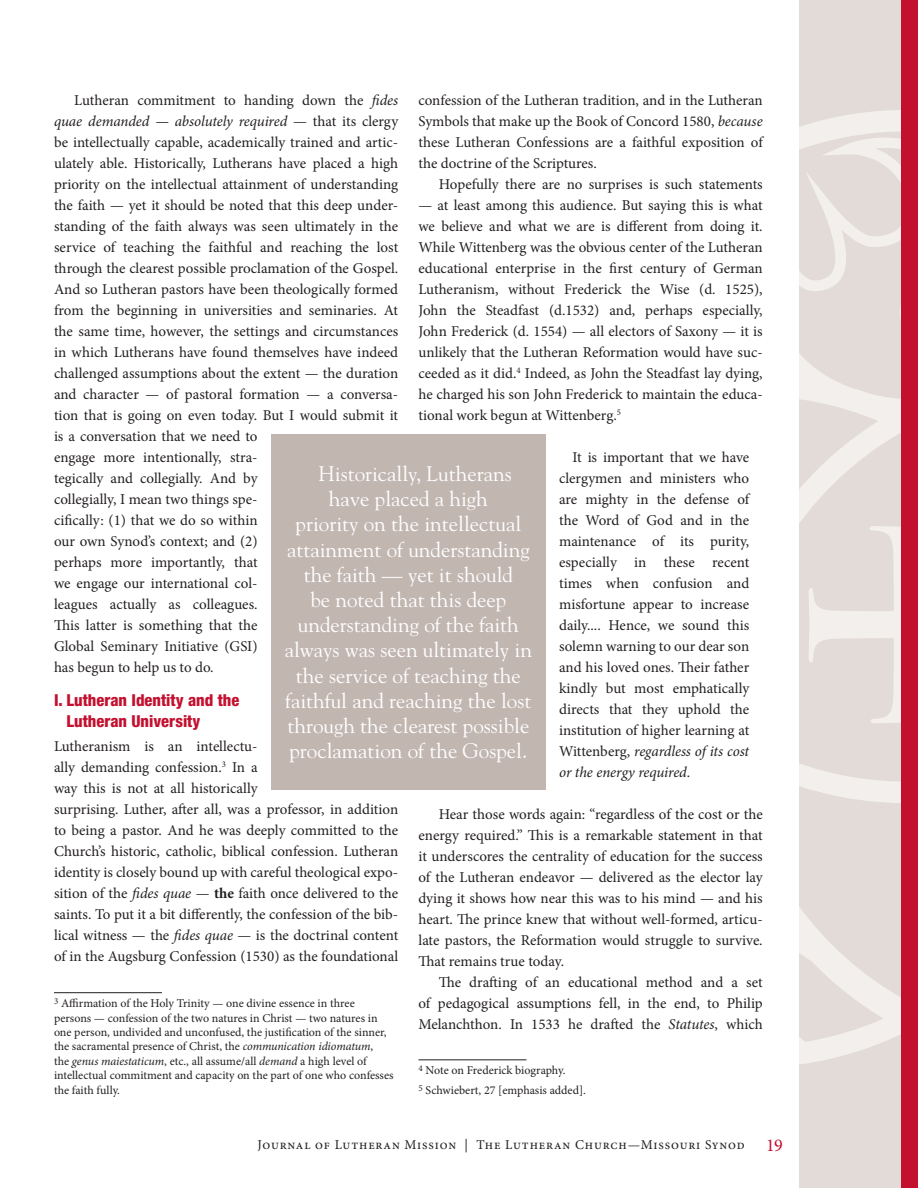
<style>
.page{position:relative;width:918px;height:1188px;background:#fff}
.page>*{position:absolute;margin:0;border:0;box-sizing:border-box;transform-origin:0 0}
.Pull-quote{font:21px "Goudy Std";color:#fff}
.subhead{font:800 condensed 16.5px/21px "Helvetica Neue LT Std";color:#c3102f}
.text{font:15px/21px "Minion Pro";letter-spacing:-.005em;color:#231f20;text-align:justify}
.inset_para_black{font:15px/21px "Minion Pro";letter-spacing:-.025em;color:#231f20;text-align:justify}
.t1{font:13.5px "Minion Pro";letter-spacing:.06em;color:#231f20}
.footnote{font:12px/14.4px "Minion Pro";letter-spacing:-.005em;color:#231f20}
.s1{font-style:italic}
.s2{font-weight:700}
.s3{font-size:18px;color:#c3102f}
</style>
<div class="page">
<div style="left:799px;top:0;width:119px;height:1188px;background:#e2dbd7"></div>
<svg style="left:799px;top:108px;width:103px;height:960px"></svg>
<div style="left:902px;top:0;width:16px;height:1188px;background:#c3102f"></div>
<div style="left:271px;top:434px;width:275px;height:355px;background:#c2b6b1"></div>
<hr style="left:54px;top:992px;width:108px;height:1px;background:#231f20">
<hr style="left:418px;top:1059px;width:108px;height:1px;background:#231f20">
<p class="text" style="left:54px;top:90px;width:346px;text-align:left;text-indent:20px">Lutheran commitment to handing down the <span class="s1">fides quae demanded — absolutely required</span> — that its clergy be intellectually capable, academically trained and artic&shy;ulately able. Historically, Lutherans have placed a high priority on the intellectual attainment of understanding the faith — yet it should be noted that this deep under&shy;standing of the faith always was seen ultimately in the service of teaching the faithful and reaching the lost through the clearest possible proclamation of the Gospel.<br>And so Lutheran pastors have been theologically formed from the beginning in universities and seminaries. At the same time, however, the settings and circumstances in which Lutherans have found themselves have indeed challenged assumptions about the extent — the duration and character — of pastoral formation — a conversa&shy;tion that is going on even today. But I would submit it is a conversation that we need to<br>engage more intentionally, stra-<br>tegically and collegially. And by<br>collegially, I mean two things spe-<br>cifically: (1) that we do so within<br>our own Synod’s context; and (2)<br>perhaps more importantly, that<br>we engage our international col-<br>leagues actually as colleagues.<br>This latter is something that the<br>Global Seminary Initiative (GSI)<br>has begun to help us to do.</p>
<p class="subhead" style="left:67px;top:689px;width:174px;text-indent:-13px">I. Lutheran Identity and the<br>Lutheran University</p>
<p class="text" style="left:54px;top:736px;width:346px;text-align:left">Lutheranism is an intellectu-<br>ally demanding confession.<sup>3</sup> In a<br>way this is not at all historically<br>surprising. Luther, after all, was a professor, in addition to being a pastor. And he was deeply committed to the Church’s historic, catholic, biblical confession. Lutheran identity is closely bound up with careful theological expo&shy;sition of the <span class="s1">fides quae</span> — <span class="s2">the</span> faith once delivered to the saints. To put it a bit differently, the confession of the bib&shy;lical witness — the <span class="s1">fides quae</span> — is the doctrinal content of in the Augsburg Confession (1530) as the foundational</p>
<p class="footnote" style="left:54px;top:996px;width:341px"><sup>3</sup> Affirmation of the Holy Trinity — one divine essence in three persons — confession of the two natures in Christ — two natures in one person, undivided and unconfused, the justification of the sinner, the sacramental presence of Christ, the <span class="s1">communication idiomatum</span>,<br>the <span class="s1">genus maiestaticum</span>, etc., all assume/all <span class="s1">demand</span> a high level of intellectual commitment and capacity on the part of one who confesses the faith fully.</p>
<p class="text" style="left:418px;top:90px;width:347px">confession of the Lutheran tradition, and in the Lutheran Symbols that make up the Book of Concord 1580, <span class="s1">because </span>these Lutheran Confessions are a faithful exposition of the doctrine of the Scriptures.</p>
<p class="text" style="left:439px;top:174px;width:326px">Hopefully there are no surprises is such statements</p>
<p class="text" style="left:418px;top:195px;width:346px">— at least among this audience. But saying this is what we believe and what we are is different from doing it.<br>While Wittenberg was the obvious center of the Lutheran educational enterprise in the first century of German Lutheranism, without Frederick the Wise (d. 1525), John the Steadfast (d.1532) and, perhaps especially, John Frederick (d. 1554) — all electors of Saxony — it is unlikely that the Lutheran Reformation would have suc&shy;ceeded as it did.<sup>4</sup> Indeed, as John the Steadfast lay dying, he charged his son John Frederick to maintain the educa&shy;tional work begun at Wittenberg.<sup>5</sup></p>
<p class="inset_para_black" style="left:559px;top:447px;width:193px;text-indent:14px">It is important that we have clergymen and ministers who are mighty in the defense of the Word of God and in the maintenance of its purity, especially in these recent times when confusion and misfortune appear to increase daily.... Hence, we sound this solemn warning to our dear son and his loved ones. Their father kindly but most emphatically directs that they uphold the institution of higher learning at Wittenberg, <span class="s1">regardless of its cost or the energy required</span>.</p>
<p class="text" style="left:418px;top:804px;width:346px;text-indent:20px">Hear those words again: “regardless of the cost or the energy required.” This is a remarkable statement in that it underscores the centrality of education for the success of the Lutheran endeavor — delivered as the elector lay dying it shows how near this was to his mind — and his heart. The prince knew that without well-formed, articu&shy;late pastors, the Reformation would struggle to survive.<br>That remains true today.</p>
<p class="text" style="left:418px;top:972px;width:346px;text-indent:20px">The drafting of an educational method and a set of pedagogical assumptions fell, in the end, to Philip Melanchthon. In 1533 he drafted the <span class="s1">Statutes</span>, which</p>
<p class="footnote" style="left:418px;top:1063px;width:148px"><sup>4</sup> Note on Frederick biography.</p>
<p class="footnote" style="left:418px;top:1083px;width:169px"><sup>5</sup> Schwiebert, 27 [emphasis added].</p>
<p class="Pull-quote" style="left:319px;top:461px;width:195px">Historically, Lutherans</p>
<p class="Pull-quote" style="left:329px;top:486px;width:161px">have placed a high</p>
<p class="Pull-quote" style="left:296px;top:511px;width:227px">priority on the intellectual</p>
<p class="Pull-quote" style="left:287px;top:536px;width:244px">attainment of understanding</p>
<p class="Pull-quote" style="left:304px;top:562px;width:211px">the faith — yet it should</p>
<p class="Pull-quote" style="left:310px;top:587px;width:197px">be noted that this deep</p>
<p class="Pull-quote" style="left:298px;top:612px;width:223px">understanding of the faith</p>
<p class="Pull-quote" style="left:285px;top:637px;width:249px">always was seen ultimately in</p>
<p class="Pull-quote" style="left:296px;top:662px;width:227px">the service of teaching the</p>
<p class="Pull-quote" style="left:285px;top:688px;width:248px">faithful and reaching the lost</p>
<p class="Pull-quote" style="left:287px;top:713px;width:244px">through the clearest possible</p>
<p class="Pull-quote" style="left:289px;top:738px;width:239px">proclamation of the Gospel.</p>
<p class="t1" style="left:257px;top:1136px;width:527px">Journal of Lutheran Mission | The Lutheran Church—Missouri Synod <span class="s3">19</span></p>
</div>
